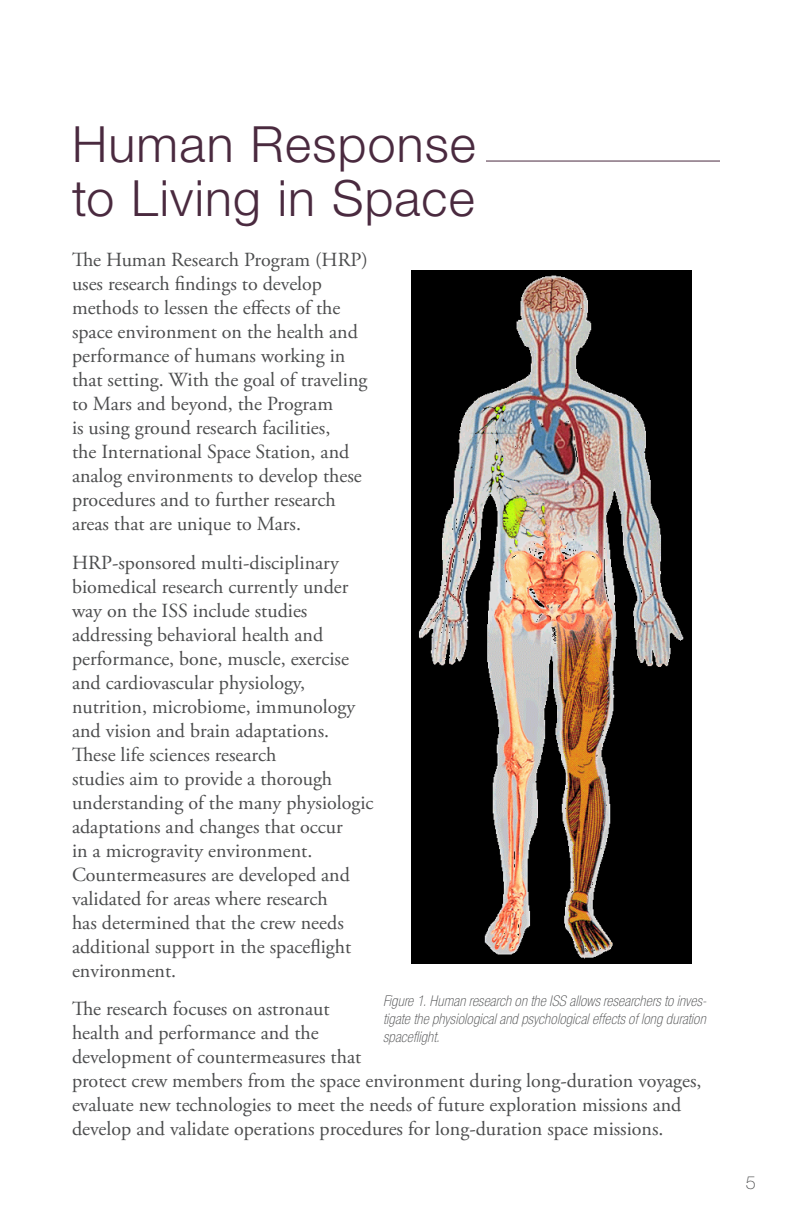
<style>
.page{position:relative;width:792px;height:1224px;background:#fff}
.page>*{position:absolute;margin:0;border:0;box-sizing:border-box;transform-origin:0 0}
._01_Title{font:300 50px "Helvetica Neue LT Std";letter-spacing:.025em;color:#4a2a3f}
._04_Body_Text{font:20px/24px "Adobe Garamond Pro";color:#4b4c4d}
.t1{font:100 18px "Helvetica Neue LT Std";color:#4b4c4d}
._07_Caption__Gray{font:italic 100 condensed 14.8px/18px "Helvetica Neue LT Std";letter-spacing:.01em;color:#4b4c4d;text-align:justify}
</style>
<div class="page">
<hr style="left:486px;top:161px;width:234px;height:1px;background:#4a2a3f">
<img style="left:412px;top:270px;width:280px;height:693px">
<h1 class="_01_Title" style="left:72px;top:113px;width:405px">Human Response</h1>
<p class="_01_Title" style="left:72px;top:167px;width:404px">to Living in Space</p>
<p class="_04_Body_Text" style="left:72px;top:249px;width:297px">The Human Research Program (HRP) uses research findings to develop methods to lessen the effects of the space environment on the health and performance of humans working in that setting. With the goal of traveling to Mars and beyond, the Program<br>is using ground research facilities,<br>the International Space Station, and analog environments to develop these procedures and to further research areas that are unique to Mars.</p>
<p class="_04_Body_Text" style="left:72px;top:551px;width:303px">HRP-sponsored multi-disciplinary biomedical research currently under way on the ISS include studies addressing behavioral health and performance, bone, muscle, exercise and cardiovascular physiology, nutrition, microbiome, immunology and vision and brain adaptations.<br>These life sciences research<br>studies aim to provide a thorough understanding of the many physiologic adaptations and changes that occur<br>in a microgravity environment.<br>Countermeasures are developed and validated for areas where research<br>has determined that the crew needs additional support in the spaceflight environment.</p>
<p class="_04_Body_Text" style="left:72px;top:998px;width:631px">The research focuses on astronaut<br>health and performance and the<br>development of countermeasures that<br>protect crew members from the space environment during long-duration voyages, evaluate new technologies to meet the needs of future exploration missions and develop and validate operations procedures for long-duration space missions.</p>
<p class="_07_Caption__Gray" style="left:383px;top:993px;width:325px">Figure 1. Human research on the ISS allows researchers to inves&shy;tigate the physiological and psychological effects of long duration spaceflight.</p>
<p class="t1" style="left:746px;top:1172px;width:12px">5</p>
</div>
